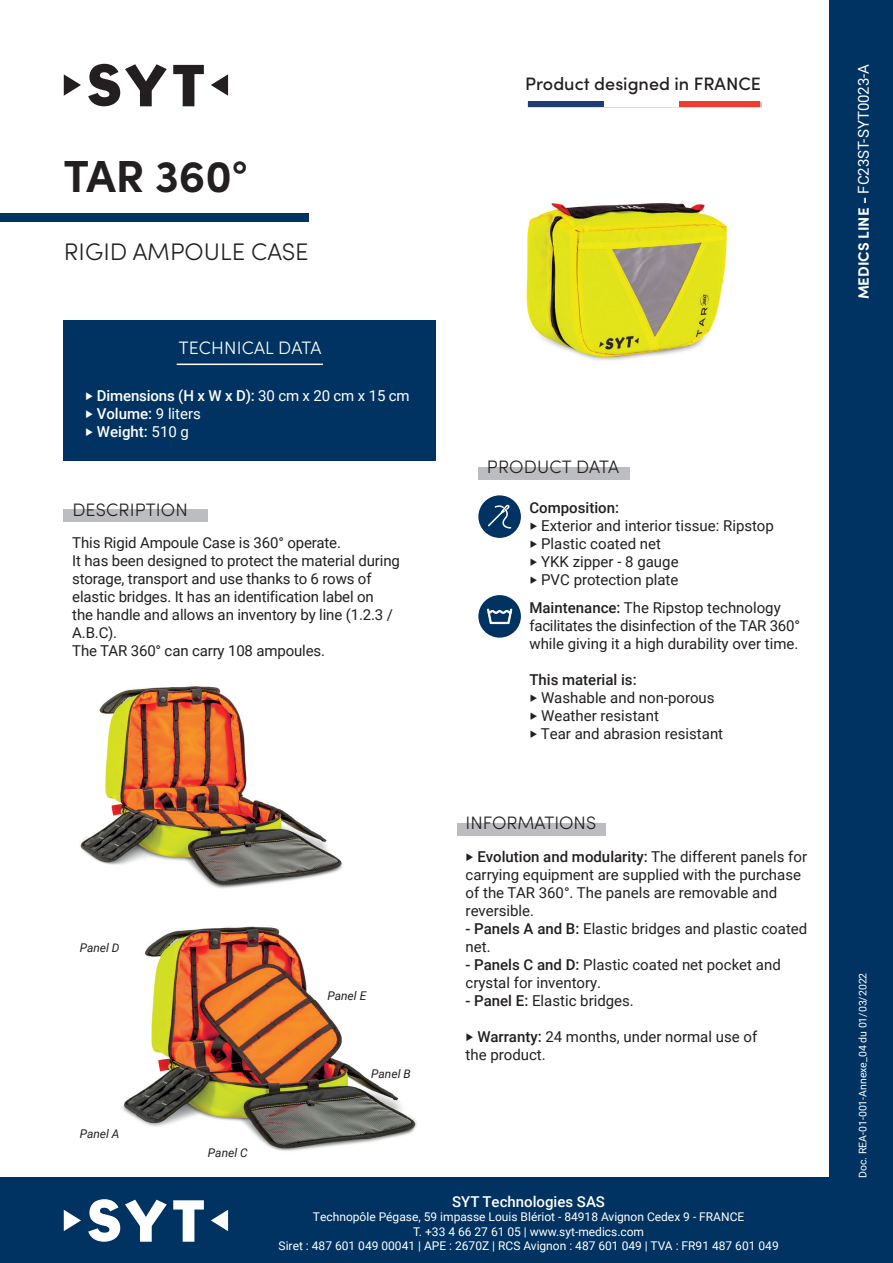
<style>
.page{position:relative;width:893px;height:1263px;background:#fff}
.page>*{position:absolute;margin:0;border:0;box-sizing:border-box;transform-origin:0 0}
.t1{font:700 45px "Sofia Pro";color:#231f20}
.t2{font:300 24px "Sofia Pro";color:#231f20}
.t3{font:300 18px "Sofia Pro";letter-spacing:.01em;color:#231f20}
.t4{font:500 18px "Sofia Pro";color:#231f20}
.t5{font:300 18px "Sofia Pro";letter-spacing:.01em;color:#fff}
.t6{font:15px/18px "Roboto";color:#231f20}
.t7{font:500 15px "Roboto";color:#fff}
.t8{font:15px "Roboto";color:#fff}
.t9{font:500 15px "Roboto";color:#231f20}
.t10{font:12px "Roboto";color:#fff}
.t11{font:italic 12px "Roboto";color:#231f20}
.t12{font:10.5px "Roboto";color:#fff}
.s1{font-weight:400}
.s2{font-weight:500}
.s3{font-family:"Sofia Pro";font-weight:700}
</style>
<div class="page">
<div style="left:528px;top:101px;width:234px;height:7px;background:#231f20;opacity:.3"></div>
<div style="left:603px;top:101px;width:77px;height:5px;background:#fff"></div>
<div style="left:528px;top:101px;width:76px;height:5px;background:#203c74"></div>
<div style="left:680px;top:101px;width:80px;height:5px;background:#ee3e34"></div>
<img style="left:122px;top:926px;width:295px;height:225px">
<img style="left:80px;top:686px;width:263px;height:203px">
<img style="left:526px;top:203px;width:201px;height:158px">
<div style="left:478px;top:467px;width:152px;height:13px;background:#bcbdc0"></div>
<div style="left:64px;top:509px;width:144px;height:13px;background:#bcbdc0"></div>
<div style="left:829px;top:0;width:64px;height:1263px;background:#003361"></div>
<svg style="left:173px;top:65px;width:31px;height:41px"></svg>
<svg style="left:64px;top:74px;width:17px;height:22px"></svg>
<svg style="left:211px;top:74px;width:17px;height:22px"></svg>
<svg style="left:88px;top:64px;width:79px;height:42px"></svg>
<div style="left:64px;top:320px;width:372px;height:140px;background:#003361"></div>
<div style="left:0;top:213px;width:308px;height:9px;background:#003361"></div>
<hr style="left:177px;top:364px;width:146px;height:1px;background:#fff">
<div style="left:478px;top:495px;width:43px;height:43px;background:#003361;border-radius:50%"></div>
<svg style="left:488px;top:504px;width:24px;height:25px"></svg>
<div style="left:478px;top:595px;width:43px;height:43px;background:#003361;border-radius:50%"></div>
<svg style="left:487px;top:608px;width:26px;height:17px"></svg>
<div style="left:457px;top:822px;width:149px;height:13px;background:#bcbdc0"></div>
<div style="left:0;top:1178px;width:893px;height:85px;background:#003361"></div>
<svg style="left:173px;top:1200px;width:31px;height:42px"></svg>
<svg style="left:64px;top:1210px;width:17px;height:21px"></svg>
<svg style="left:211px;top:1210px;width:17px;height:21px"></svg>
<svg style="left:88px;top:1199px;width:79px;height:43px"></svg>
<p class="t1" style="left:64px;top:141px;width:186px">TAR 360°</p>
<p class="t2" style="left:64px;top:234px;width:246px">RIGID AMPOULE CASE</p>
<p class="t5" style="left:179px;top:335px;width:144px">TECHNICAL DATA</p>
<p class="t7" style="left:85px;top:385px;width:326px">‣ Dimensions (H x W x D): <span class="s1">30 cm x 20 cm x 15 cm</span></p>
<p class="t7" style="left:85px;top:403px;width:117px">‣ Volume: <span class="s1">9 liters</span></p>
<p class="t7" style="left:85px;top:421px;width:105px">‣ Weight: <span class="s1">510 g</span></p>
<p class="t3" style="left:72px;top:496px;width:117px">DESCRIPTION</p>
<p class="t6" style="left:72px;top:533px;width:270px">This Rigid Ampoule Case is 360° operate.</p>
<p class="t6" style="left:72px;top:551px;width:329px">It has been designed to protect the material during storage, transport and use thanks to 6 rows of elastic bridges. It has an identification label on<br>the handle and allows an inventory by line (1.2.3 / A.B.C).</p>
<p class="t6" style="left:72px;top:641px;width:254px">The TAR 360° can carry 108 ampoules.</p>
<p class="t11" style="left:80px;top:939px;width:41px">Panel D</p>
<p class="t11" style="left:80px;top:1125px;width:41px">Panel A</p>
<p class="t11" style="left:208px;top:1144px;width:41px">Panel C</p>
<p class="t11" style="left:327px;top:988px;width:40px">Panel E</p>
<p class="t11" style="left:371px;top:1066px;width:41px">Panel B</p>
<p class="t4" style="left:525px;top:71px;width:237px">Product designed in FRANCE</p>
<p class="t3" style="left:487px;top:454px;width:134px">PRODUCT DATA</p>
<p class="t9" style="left:529px;top:497px;width:91px">Composition:</p>
<p class="t6" style="left:529px;top:516px;width:246px">‣ Exterior and interior tissue: Ripstop ‣ Plastic coated net</p>
<p class="t6" style="left:529px;top:552px;width:151px">‣ YKK zipper - 8 gauge</p>
<p class="t6" style="left:529px;top:570px;width:151px">‣ PVC protection plate</p>
<p class="t6" style="left:529px;top:598px;width:272px"><span class="s2">Maintenance:</span> The Ripstop technology facilitates the disinfection of the TAR 360° while giving it a high durability over time.</p>
<p class="t9" style="left:529px;top:669px;width:109px">This material is:</p>
<p class="t6" style="left:529px;top:688px;width:187px">‣ Washable and non-porous</p>
<p class="t6" style="left:529px;top:706px;width:131px">‣ Weather resistant</p>
<p class="t6" style="left:529px;top:724px;width:195px">‣ Tear and abrasion resistant</p>
<p class="t3" style="left:466px;top:810px;width:132px">INFORMATIONS</p>
<p class="t6" style="left:466px;top:847px;width:343px"><span class="s2">‣ Evolution and modularity:</span> The different panels for carrying equipment are supplied with the purchase of the TAR 360°. The panels are removable and reversible.</p>
<p class="t6" style="left:466px;top:919px;width:343px"><span class="s2">- Panels A and B:</span> Elastic bridges and plastic coated net.</p>
<p class="t6" style="left:466px;top:955px;width:317px"><span class="s2">- Panels C and D:</span> Plastic coated net pocket and crystal for inventory.</p>
<p class="t6" style="left:466px;top:991px;width:170px"><span class="s2">- Panel E:</span> Elastic bridges.</p>
<p class="t6" style="left:466px;top:1027px;width:293px"><span class="s2">‣ Warranty:</span> 24 months, under normal use of</p>
<p class="t6" style="left:466px;top:1045px;width:82px">the product.</p>
<p class="t7" style="left:452px;top:1191px;width:154px">SYT Technologies SAS</p>
<p class="t10" style="left:313px;top:1208px;width:433px">Technopôle Pégase, 59 impasse Louis Blériot - 84918 Avignon Cedex 9 - FRANCE</p>
<p class="t10" style="left:413px;top:1223px;width:233px">T. +33 4 66 27 61 05 | www.syt-medics.com</p>
<p class="t10" style="left:279px;top:1237px;width:502px">Siret : 487 601 049 00041 | APE : 2670Z | RCS Avignon : 487 601 049 | TVA : FR91 487 601 049</p>
<p class="t8" style="left:853px;top:299px;width:237px;rotate:-90deg"><span class="s3">MEDICS LINE -</span> FC23ST-SYT0023-A</p>
<p class="t12" style="left:855px;top:1178px;width:207px;rotate:-90deg">Doc. REA-01-001-Annexe_04 du 01/03/2022</p>
</div>
